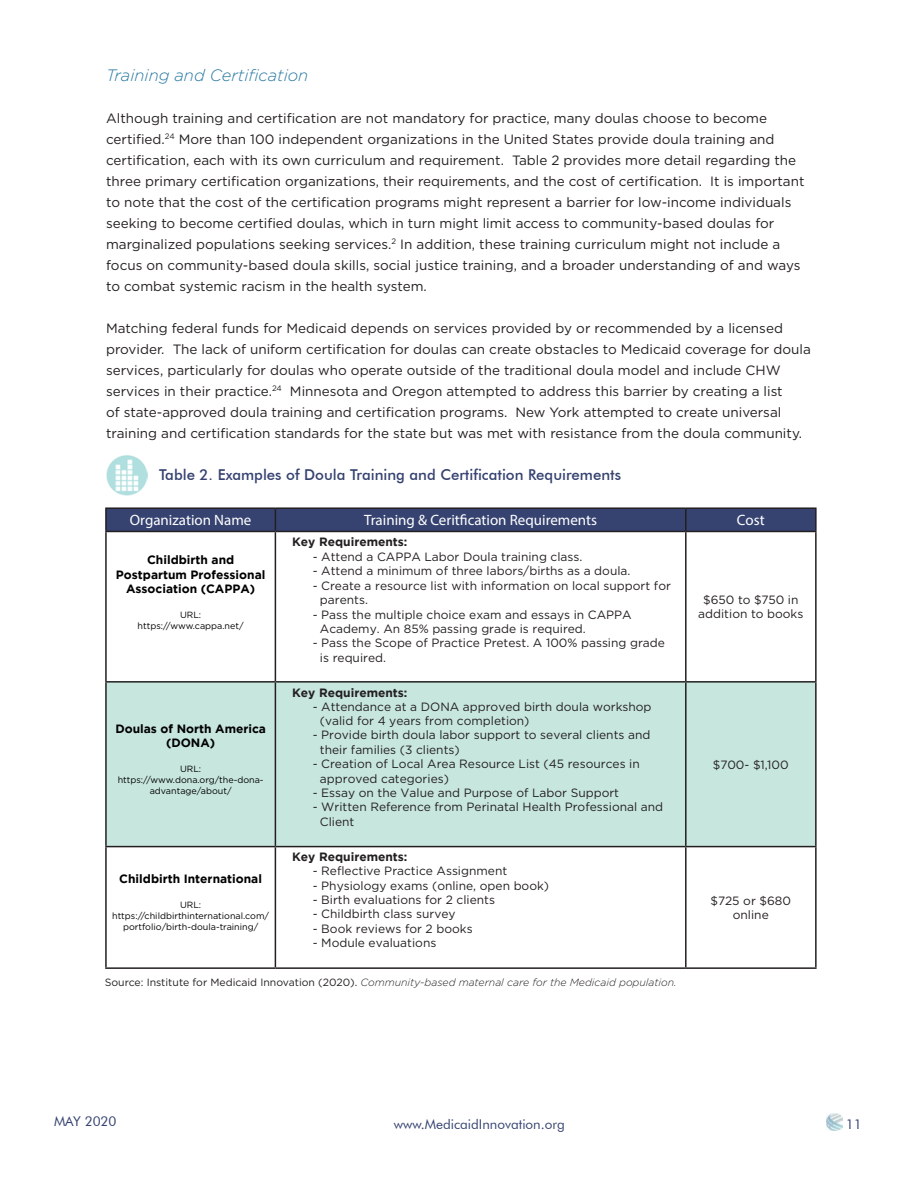
<style>
.page{position:relative;width:918px;height:1188px;background:#fff}
.page>*{position:absolute;margin:0;border:0;box-sizing:border-box;transform-origin:0 0}
.t1{font:italic 300 16.5px "Gotham";color:#2979a2}
.t2{font:500 15px "Futura BT";color:#364371}
.t3{font:15px "Myriad Pro";color:#fff}
.t4{font:13.5px/21px "Gotham";color:#231f20}
.t5{font:13.5px "Futura BT";color:#364371}
.t6{font:12px/14.4px "Gotham";color:#231f20}
.t7{font:700 12px/14.4px "Gotham";color:#000;text-align:center}
.t8{font:700 12px "Gotham";color:#231f20}
.t9{font:italic 300 10.5px "Gotham";color:#231f20}
.t10{font:9px/10.8px "Gotham";color:#000;text-align:center}
.s1{font-weight:400;font-style:normal}
</style>
<div class="page">
<img style="left:827px;top:1114px;width:15px;height:16px">
<svg style="left:107px;top:532px;width:708px;height:435px"></svg>
<div style="left:107px;top:683px;width:708px;height:163px;background:#c7e6de"></div>
<hr style="left:105px;top:532px;width:2px;height:149px;background:#231f20">
<hr style="left:275px;top:532px;width:1px;height:149px;background:#231f20">
<hr style="left:685px;top:532px;width:2px;height:149px;background:#231f20">
<hr style="left:815px;top:532px;width:2px;height:149px;background:#231f20">
<hr style="left:105px;top:681px;width:170px;height:2px;background:#231f20">
<hr style="left:105px;top:683px;width:2px;height:163px;background:#231f20">
<hr style="left:275px;top:681px;width:411px;height:2px;background:#231f20">
<hr style="left:275px;top:683px;width:1px;height:163px;background:#231f20">
<hr style="left:686px;top:681px;width:131px;height:2px;background:#231f20">
<hr style="left:685px;top:683px;width:2px;height:163px;background:#231f20">
<hr style="left:815px;top:683px;width:2px;height:163px;background:#231f20">
<hr style="left:105px;top:846px;width:170px;height:1px;background:#231f20">
<hr style="left:105px;top:847px;width:2px;height:120px;background:#231f20">
<hr style="left:275px;top:846px;width:411px;height:1px;background:#231f20">
<hr style="left:275px;top:847px;width:1px;height:120px;background:#231f20">
<hr style="left:686px;top:846px;width:131px;height:1px;background:#231f20">
<hr style="left:685px;top:847px;width:2px;height:120px;background:#231f20">
<hr style="left:815px;top:847px;width:2px;height:120px;background:#231f20">
<hr style="left:105px;top:967px;width:170px;height:2px;background:#231f20">
<hr style="left:275px;top:967px;width:411px;height:2px;background:#231f20">
<hr style="left:686px;top:967px;width:131px;height:2px;background:#231f20">
<hr style="left:275px;top:507px;width:411px;height:2px;background:#231f20">
<svg style="left:107px;top:508px;width:708px;height:23px;background:#35416d"></svg>
<hr style="left:686px;top:507px;width:131px;height:2px;background:#231f20">
<hr style="left:685px;top:509px;width:2px;height:22px;background:#231f20">
<hr style="left:815px;top:509px;width:2px;height:22px;background:#231f20">
<hr style="left:275px;top:531px;width:411px;height:1px;background:#231f20">
<hr style="left:686px;top:531px;width:131px;height:1px;background:#231f20">
<hr style="left:105px;top:531px;width:170px;height:1px;background:#231f20">
<hr style="left:105px;top:507px;width:170px;height:2px;background:#231f20">
<hr style="left:105px;top:509px;width:2px;height:22px;background:#231f20">
<img style="left:107px;top:455px;width:41px;height:40px">
<p class="t1" style="left:106px;top:66px;width:204px">Training and Certification</p>
<p class="t4" style="left:106px;top:107px;width:700px">Although training and certification are not mandatory for practice, many doulas choose to become certified.<sup>24</sup> More than 100 independent organizations in the United States provide doula training and certification, each with its own curriculum and requirement. Table 2 provides more detail regarding the three primary certification organizations, their requirements, and the cost of certification. It is important to note that the cost of the certification programs might represent a barrier for low-income individuals seeking to become certified doulas, which in turn might limit access to community-based doulas for marginalized populations seeking services.<sup>2</sup> In addition, these training curriculum might not include a focus on community-based doula skills, social justice training, and a broader understanding of and ways to combat systemic racism in the health system.</p>
<p class="t4" style="left:106px;top:317px;width:706px">Matching federal funds for Medicaid depends on services provided by or recommended by a licensed provider. The lack of uniform certification for doulas can create obstacles to Medicaid coverage for doula services, particularly for doulas who operate outside of the traditional doula model and include CHW services in their practice.<sup>24</sup> Minnesota and Oregon attempted to address this barrier by creating a list<br>of state-approved doula training and certification programs. New York attempted to create universal training and certification standards for the state but was met with resistance from the doula community.</p>
<p class="t2" style="left:159px;top:466px;width:464px">Table 2. Examples of Doula Training and Certification Requirements</p>
<p class="t3" style="left:130px;top:511px;width:123px">Organization Name</p>
<p class="t3" style="left:364px;top:511px;width:235px">Training &amp; Ceritfication Requirements</p>
<p class="t3" style="left:737px;top:511px;width:29px">Cost</p>
<p class="t7" style="left:116px;top:552px;width:151px">Childbirth and<br>Postpartum Professional<br>Association (CAPPA)</p>
<p class="t10" style="left:180px;top:609px;width:23px">URL:</p>
<p class="t10" style="left:138px;top:620px;width:108px">https://www.cappa.net/</p>
<p class="t8" style="left:292px;top:535px;width:117px">Key Requirements:</p>
<p class="t6" style="left:313px;top:549px;width:271px">- Attend a CAPPA Labor Doula training class.</p>
<p class="t6" style="left:313px;top:564px;width:319px">- Attend a minimum of three labors/births as a doula.</p>
<p class="t6" style="left:320px;top:578px;width:352px;text-indent:-7px">- Create a resource list with information on local support for parents.</p>
<p class="t6" style="left:320px;top:607px;width:313px;text-indent:-7px">- Pass the multiple choice exam and essays in CAPPA<br>Academy. An 85% passing grade is required.</p>
<p class="t6" style="left:320px;top:636px;width:346px;text-indent:-7px">- Pass the Scope of Practice Pretest. A 100% passing grade is required.</p>
<p class="t6" style="left:698px;top:592px;width:107px;text-align:center">$650 to $750 in addition to books</p>
<p class="t7" style="left:115px;top:721px;width:152px">Doulas of North America (DONA)</p>
<p class="t10" style="left:180px;top:763px;width:23px">URL:</p>
<p class="t10" style="left:118px;top:774px;width:147px">https://www.dona.org/the-dona&shy;advantage/about/</p>
<p class="t7" style="left:119px;top:871px;width:144px">Childbirth International</p>
<p class="t10" style="left:180px;top:899px;width:23px">URL:</p>
<p class="t10" style="left:112px;top:910px;width:159px">https://childbirthinternational.com/ portfolio/birth-doula-training/</p>
<p class="t8" style="left:292px;top:685px;width:117px">Key Requirements:</p>
<p class="t6" style="left:320px;top:699px;width:333px;text-indent:-7px">- Attendance at a DONA approved birth doula workshop (valid for 4 years from completion)</p>
<p class="t6" style="left:320px;top:728px;width:332px;text-indent:-7px">- Provide birth doula labor support to several clients and their families (3 clients)</p>
<p class="t6" style="left:320px;top:757px;width:321px;text-indent:-7px">- Creation of Local Area Resource List (45 resources in approved categories)</p>
<p class="t6" style="left:313px;top:785px;width:308px">- Essay on the Value and Purpose of Labor Support</p>
<p class="t6" style="left:320px;top:800px;width:345px;text-indent:-7px">- Written Reference from Perinatal Health Professional and<br>Client</p>
<p class="t8" style="left:292px;top:850px;width:117px">Key Requirements:</p>
<p class="t6" style="left:313px;top:863px;width:196px">- Reflective Practice Assignment</p>
<p class="t6" style="left:313px;top:878px;width:238px">- Physiology exams (online, open book)</p>
<p class="t6" style="left:313px;top:892px;width:184px">- Birth evaluations for 2 clients</p>
<p class="t6" style="left:313px;top:907px;width:144px">- Childbirth class survey</p>
<p class="t6" style="left:313px;top:921px;width:161px">- Book reviews for 2 books</p>
<p class="t6" style="left:313px;top:935px;width:125px">- Module evaluations</p>
<p class="t9" style="left:105px;top:976px;width:573px"><span class="s1">Source: Institute for Medicaid Innovation (2020).</span> Community-based maternal care for the Medicaid population.</p>
<p class="t6" style="left:713px;top:757px;width:77px">$700- $1,100</p>
<p class="t6" style="left:711px;top:893px;width:82px;text-align:center">$725 or $680 online</p>
<p class="t5" style="left:54px;top:1113px;width:64px">MAY 2020</p>
<p class="t5" style="left:394px;top:1116px;width:173px">www.MedicaidInnovation.org</p>
<p class="t5" style="left:846px;top:1116px;width:17px">11</p>
</div>
